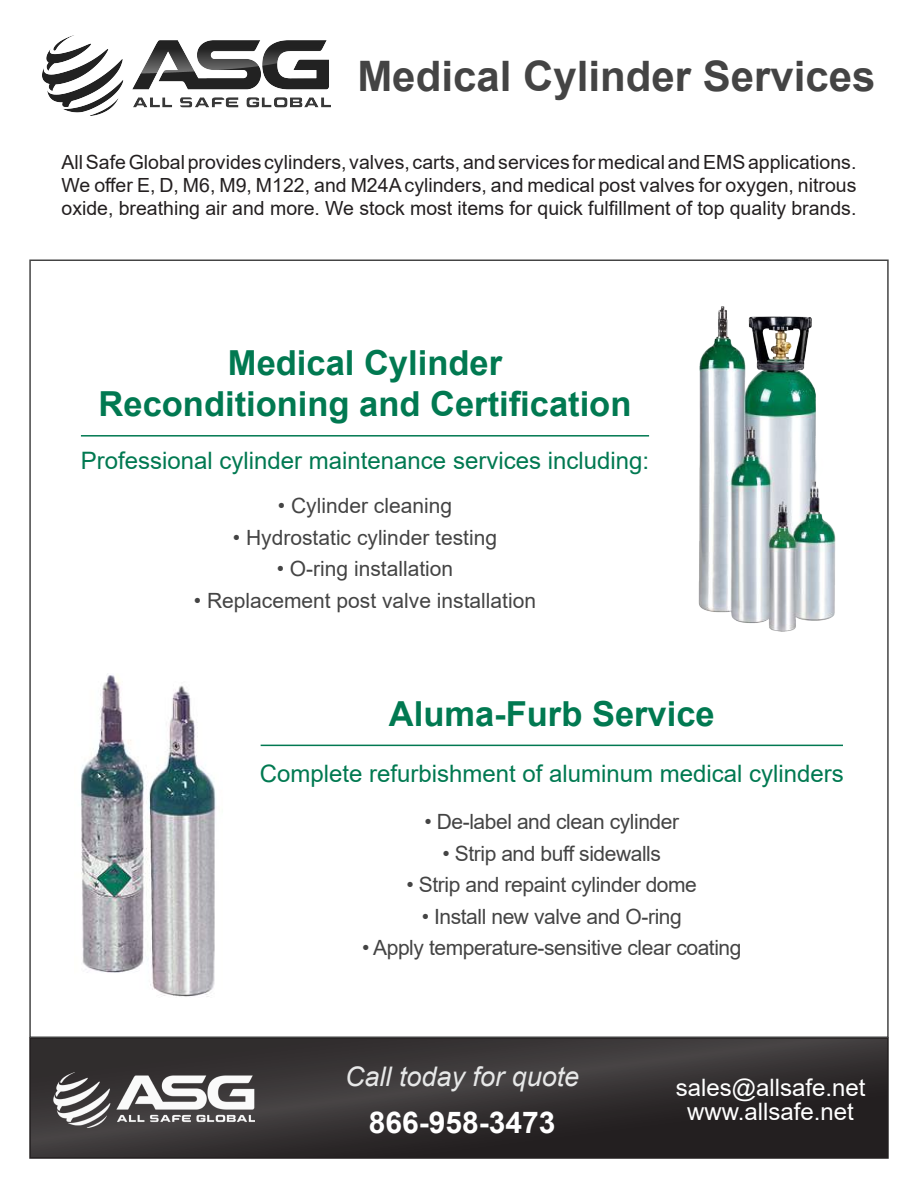
<style>
.page{position:relative;width:918px;height:1188px;background:#fff}
.page>*{position:absolute;margin:0;border:0;box-sizing:border-box;transform-origin:0 0}
.t1{font:700 42px "Arial";color:#444}
.t2{font:700 34.5px/41.4px "Arial";color:#017951;text-align:center}
.t3{font:700 30px "Arial";color:#fff}
.t4{font:italic 27px "Arial";color:#e7e8e8}
.t5{font:24px "Arial";color:#017951}
.t6{font:24px/24px "Arial";color:#fff;text-align:center}
.t7{font:21px "Arial";letter-spacing:-.02em;color:#444}
.t8{font:21px "Arial";color:#444}
.t9{font:19.5px/23.4px "Arial";color:#231f20;text-align:justify}
</style>
<div class="page">
<svg style="left:32px;top:1040px;width:854px;height:116px;background:#332f30"></svg>
<div style="left:29px;top:1037px;width:860px;height:122px;border:2px solid #231f20"></div>
<img style="left:81px;top:675px;width:135px;height:322px">
<hr style="left:261px;top:745px;width:582px;height:1px;background:#017951">
<img style="left:698px;top:306px;width:138px;height:326px">
<hr style="left:81px;top:435px;width:568px;height:2px;background:#017951">
<img style="left:52px;top:1066px;width:203px;height:66px">
<img style="left:42px;top:36px;width:289px;height:79px">
<h1 class="t1" style="left:357px;top:47px;width:520px">Medical Cylinder Services</h1>
<p class="t9" style="left:62px;top:150px;width:796px">All Safe Global provides cylinders, valves, carts, and services for medical and EMS applications.<br>We offer E, D, M6, M9, M122, and M24A cylinders, and medical post valves for oxygen, nitrous oxide, breathing air and more. We stock most items for quick fulfillment of top quality brands.</p>
<h2 class="t2" style="left:99px;top:342px;width:534px">Medical Cylinder<br>Reconditioning and Certification</h2>
<p class="t5" style="left:81px;top:444px;width:570px">Professional cylinder maintenance services including:</p>
<p class="t8" style="left:278px;top:491px;width:176px">• Cylinder cleaning</p>
<p class="t8" style="left:233px;top:523px;width:266px">• Hydrostatic cylinder testing</p>
<p class="t8" style="left:277px;top:554px;width:178px">• O-ring installation</p>
<p class="t8" style="left:194px;top:586px;width:344px">• Replacement post valve installation</p>
<h2 class="t2" style="left:389px;top:693px;width:327px">Aluma-Furb Service</h2>
<p class="t5" style="left:260px;top:757px;width:586px">Complete refurbishment of aluminum medical cylinders</p>
<p class="t7" style="left:424px;top:807px;width:256px">• De-label and clean cylinder</p>
<p class="t7" style="left:443px;top:839px;width:220px">• Strip and buff sidewalls</p>
<p class="t7" style="left:407px;top:870px;width:292px">• Strip and repaint cylinder dome</p>
<p class="t7" style="left:422px;top:902px;width:262px">• Install new valve and O-ring</p>
<p class="t7" style="left:362px;top:933px;width:381px">• Apply temperature-sensitive clear coating</p>
<h3 class="t4" style="left:345px;top:1059px;width:236px">Call today for quote</h3>
<h3 class="t3" style="left:369px;top:1101px;width:188px">866-958-3473</h3>
<p class="t6" style="left:676px;top:1076px;width:191px">sales@allsafe.net www.allsafe.net</p>
</div>
